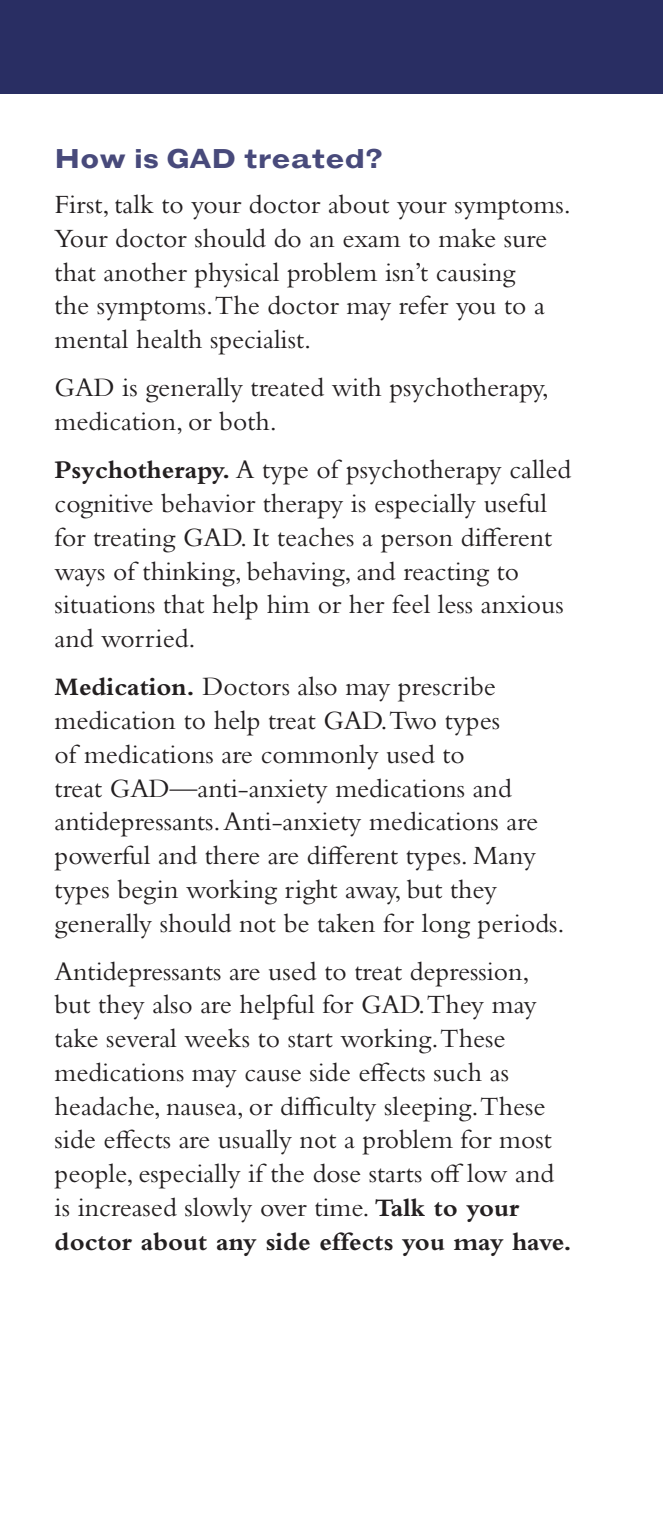
<style>
.page{position:relative;width:663px;height:1530px;background:#fff}
.page>*{position:absolute;margin:0;border:0;box-sizing:border-box;transform-origin:0 0}
.t1{font:27.5px/33.8px "Bembo Std";color:#231f20}
.t2{font:700 expanded 27.5px "Grotesque";letter-spacing:-.01em;color:#484a7b}
.t3{font:700 26.25px "Bembo";color:#231f20}
.s1{font-family:"Bembo";font-weight:700;font-size:26.25px}
</style>
<div class="page">
<div style="left:0;top:0;width:662px;height:93px;background:#292e63"></div>
<h2 class="t2" style="left:55px;top:142px;width:329px">How is GAD treated?</h2>
<p class="t1" style="left:55px;top:187px;width:517px">First, talk to your doctor about your symptoms.<br>Your doctor should do an exam to make sure that another physical problem isn’t causing<br>the symptoms.The doctor may refer you to a mental health specialist.</p>
<p class="t1" style="left:55px;top:370px;width:495px">GAD is generally treated with psychotherapy, medication, or both.</p>
<p class="t1" style="left:55px;top:452px;width:517px"><span class="s1">Psychotherapy.</span> A type of psychotherapy called cognitive behavior therapy is especially useful for treating GAD. It teaches a person different ways of thinking, behaving, and reacting to situations that help him or her feel less anxious and worried.</p>
<p class="t1" style="left:55px;top:669px;width:511px"><span class="s1">Medication.</span> Doctors also may prescribe medication to help treat GAD.Two types<br>of medications are commonly used to<br>treat GAD—anti-anxiety medications and antidepressants.Anti-anxiety medications are powerful and there are different types. Many types begin working right away, but they generally should not be taken for long periods.</p>
<p class="t1" style="left:55px;top:954px;width:500px">Antidepressants are used to treat depression, but they also are helpful for GAD.They may take several weeks to start working.These medications may cause side effects such as headache, nausea, or difficulty sleeping.These side effects are usually not a problem for most people, especially if the dose starts off low and is increased slowly over time. <span class="s1">Talk to your</span></p>
<p class="t3" style="left:55px;top:1227px;width:518px">doctor about any side effects you may have.</p>
</div>
